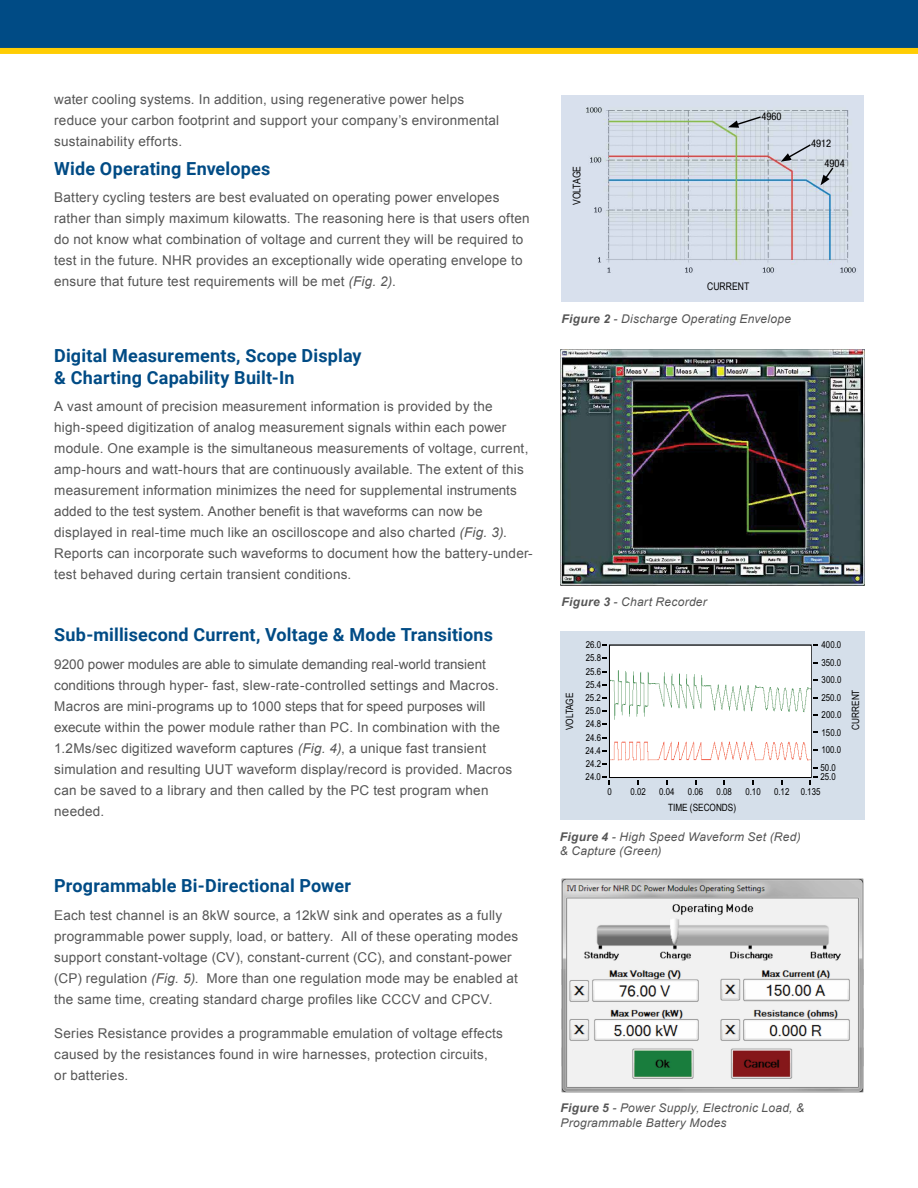
<style>
.page{position:relative;width:918px;height:1188px;background:#fff}
.page>*{position:absolute;margin:0;border:0;box-sizing:border-box;transform-origin:0 0}
.t1{font:700 18px/21.6px "Roboto";letter-spacing:.01em;color:#004b85}
.t2{font:13.5px/21px "Arial";letter-spacing:.015em;color:#555}
.t3{font:italic 12px/14.4px "Arial";letter-spacing:.02em;color:#555}
.t4{font:10.5px "Arial Narrow";color:#000}
.t5{font:condensed 10.5px "Helvetica Neue LT Std";color:#000}
.t6{font:10.05px "Arial Narrow";color:#000}
.t7{font:9.6px/13.4px "Arial Narrow";color:#000}
.s1{font-style:italic}
.s2{font-weight:700}
</style>
<div class="page">
<div style="left:0;top:0;width:918px;height:50px;background:#004b85"></div>
<div style="left:0;top:48px;width:918px;height:6px;background:#ffcd03"></div>
<img style="left:562px;top:96px;width:302px;height:206px">
<svg style="left:728px;top:115px;width:34px;height:13px"></svg>
<svg style="left:820px;top:166px;width:15px;height:19px"></svg>
<svg style="left:781px;top:143px;width:31px;height:19px"></svg>
<img style="left:560px;top:350px;width:304px;height:235px">
<div style="left:560px;top:632px;width:305px;height:188px;background:#d5dfea"></div>
<svg style="left:602px;top:644px;width:216px;height:140px"></svg>
<img style="left:610px;top:646px;width:200px;height:131px">
<img style="left:562px;top:879px;width:302px;height:214px">
<p class="t2" style="left:54px;top:89px;width:446px">water cooling systems. In addition, using regenerative power helps reduce your carbon footprint and support your company’s environmental sustainability efforts.</p>
<h1 class="t1" style="left:54px;top:157px;width:218px">Wide Operating Envelopes</h1>
<p class="t2" style="left:54px;top:187px;width:477px">Battery cycling testers are best evaluated on operating power envelopes rather than simply maximum kilowatts. The reasoning here is that users often do not know what combination of voltage and current they will be required to test in the future. NHR provides an exceptionally wide operating envelope to ensure that future test requirements will be met <span class="s1">(Fig. 2)</span>.</p>
<h1 class="t1" style="left:54px;top:344px;width:309px">Digital Measurements, Scope Display &amp; Charting Capability Built-In</h1>
<p class="t2" style="left:54px;top:396px;width:480px">A vast amount of precision measurement information is provided by the high-speed digitization of analog measurement signals within each power module. One example is the simultaneous measurements of voltage, current, amp-hours and watt-hours that are continuously available. The extent of this measurement information minimizes the need for supplemental instruments added to the test system. Another benefit is that waveforms can now be displayed in real-time much like an oscilloscope and also charted <span class="s1">(Fig. 3)</span>.<br>Reports can incorporate such waveforms to document how the battery-under&shy;test behaved during certain transient conditions.</p>
<h1 class="t1" style="left:54px;top:624px;width:440px">Sub-millisecond Current, Voltage &amp; Mode Transitions</h1>
<p class="t2" style="left:54px;top:654px;width:460px">9200 power modules are able to simulate demanding real-world transient conditions through hyper- fast, slew-rate-controlled settings and Macros.<br>Macros are mini-programs up to 1000 steps that for speed purposes will execute within the power module rather than PC. In combination with the 1.2Ms/sec digitized waveform captures <span class="s1">(Fig. 4)</span>, a unique fast transient simulation and resulting UUT waveform display/record is provided. Macros can be saved to a library and then called by the PC test program when needed.</p>
<h1 class="t1" style="left:54px;top:874px;width:298px">Programmable Bi-Directional Power</h1>
<p class="t2" style="left:54px;top:904px;width:466px">Each test channel is an 8kW source, a 12kW sink and operates as a fully programmable power supply, load, or battery. All of these operating modes support constant-voltage (CV), constant-current (CC), and constant-power (CP) regulation <span class="s1">(Fig. 5)</span>. More than one regulation mode may be enabled at the same time, creating standard charge profiles like CCCV and CPCV.</p>
<p class="t2" style="left:54px;top:1023px;width:450px">Series Resistance provides a programmable emulation of voltage effects caused by the resistances found in wire harnesses, protection circuits, or batteries.</p>
<p class="t4" style="left:569px;top:205px;width:41px;rotate:-90deg">VOLTAGE</p>
<p class="t5" style="left:762px;top:111px;width:22px">4960</p>
<p class="t5" style="left:811px;top:137px;width:22px">4912</p>
<p class="t5" style="left:825px;top:157px;width:22px">4904</p>
<p class="t4" style="left:707px;top:279px;width:44px">CURRENT</p>
<p class="t3" style="left:562px;top:312px;width:231px"><span class="s2">Figure 2</span> - Discharge Operating Envelope</p>
<p class="t3" style="left:562px;top:595px;width:147px"><span class="s2">Figure 3</span> - Chart Recorder</p>
<p class="t7" style="left:586px;top:638px;width:17px">26.0</p>
<p class="t7" style="left:586px;top:651px;width:17px">25.8</p>
<p class="t6" style="left:562px;top:730px;width:39px;rotate:-90deg">VOLTAGE</p>
<p class="t7" style="left:586px;top:664px;width:17px">25.6</p>
<p class="t7" style="left:586px;top:678px;width:17px">25.4<br>25.2</p>
<p class="t7" style="left:586px;top:704px;width:17px">25.0</p>
<p class="t7" style="left:586px;top:730px;width:17px">24.6</p>
<p class="t7" style="left:586px;top:757px;width:17px">24.2</p>
<p class="t7" style="left:586px;top:717px;width:17px">24.8</p>
<p class="t7" style="left:586px;top:744px;width:17px">24.4</p>
<p class="t7" style="left:586px;top:770px;width:17px">24.0</p>
<p class="t7" style="left:822px;top:638px;width:21px">400.0</p>
<p class="t7" style="left:821px;top:655px;width:21px">350.0</p>
<p class="t7" style="left:822px;top:673px;width:21px">300.0</p>
<p class="t7" style="left:821px;top:688px;width:22px;line-height:17.5px">250.0<br>200.0</p>
<p class="t7" style="left:822px;top:725px;width:21px">150.0</p>
<p class="t7" style="left:821px;top:760px;width:17px">50.0</p>
<p class="t7" style="left:821px;top:743px;width:21px">100.0</p>
<p class="t7" style="left:820px;top:769px;width:17px">25.0</p>
<p class="t6" style="left:848px;top:730px;width:42px;rotate:-90deg">CURRENT</p>
<p class="t7" style="left:607px;top:784px;width:6px">0</p>
<p class="t7" style="left:631px;top:784px;width:17px">0.02</p>
<p class="t7" style="left:688px;top:784px;width:17px">0.06</p>
<p class="t7" style="left:717px;top:784px;width:17px">0.08</p>
<p class="t7" style="left:745px;top:784px;width:17px">0.10</p>
<p class="t7" style="left:774px;top:784px;width:48px">0.12 0.135</p>
<p class="t7" style="left:659px;top:784px;width:17px">0.04</p>
<p class="t6" style="left:668px;top:800px;width:70px">TIME (SECONDS)</p>
<p class="t3" style="left:560px;top:830px;width:242px"><span class="s2">Figure 4</span> - High Speed Waveform Set (Red) &amp; Capture (Green)</p>
<p class="t3" style="left:561px;top:1101px;width:245px"><span class="s2">Figure 5</span> - Power Supply, Electronic Load, &amp;<br>Programmable Battery Modes</p>
</div>
